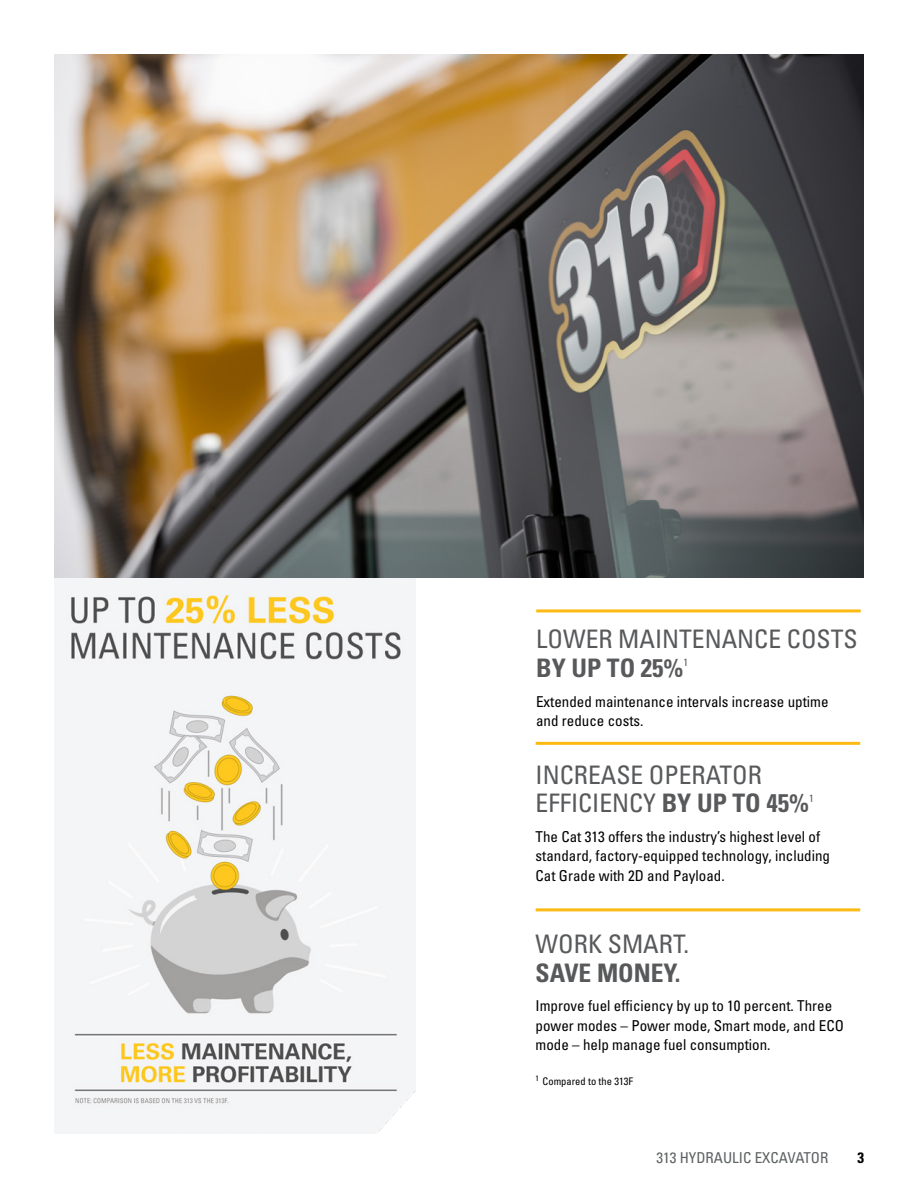
<style>
.page{position:relative;width:918px;height:1188px;background:#fff}
.page>*{position:absolute;margin:0;border:0;box-sizing:border-box;transform-origin:0 0}
.t1{font:condensed 25.5px/28.5px "Univers";color:#58595b}
.t2{font:700 condensed 25.5px "Univers";color:#58595b}
.t3{font:condensed 15px/19.5px "Univers";color:#000}
.t4{font:condensed 15px "Univers";color:#5e6263}
.t5{font:700 condensed 15px "Univers";color:#000}
.t6{font:condensed 10.5px "Univers";color:#000}
.t7{font:condensed 10.5px "Univers";color:#58595b}
.s1{font-weight:700}
</style>
<div class="page">
<img style="left:54px;top:578px;width:361px;height:555px">
<img style="left:54px;top:54px;width:810px;height:524px">
<hr style="left:536px;top:742px;width:324px;height:3px;background:#fdba12">
<hr style="left:536px;top:908px;width:324px;height:3px;background:#fdba12">
<hr style="left:536px;top:609px;width:325px;height:3px;background:#fdba12">
<h1 class="t1" style="left:536px;top:625px;width:323px">LOWER MAINTENANCE COSTS</h1>
<h1 class="t2" style="left:536px;top:652px;width:149px">BY UP TO 25%</h1>
<p class="t7" style="left:683px;top:656px;width:6px">1</p>
<p class="t3" style="left:536px;top:691px;width:294px">Extended maintenance intervals increase uptime and reduce costs.</p>
<h1 class="t1" style="left:536px;top:760px;width:275px">INCREASE OPERATOR<br>EFFICIENCY <span class="s1">BY UP TO 45%</span></h1>
<p class="t7" style="left:809px;top:791px;width:6px">1</p>
<p class="t3" style="left:536px;top:826px;width:296px">The Cat 313 offers the industry’s highest level of standard, factory-equipped technology, including<br>Cat Grade with 2D and Payload.</p>
<h1 class="t1" style="left:536px;top:930px;width:155px">WORK SMART.</h1>
<h1 class="t2" style="left:536px;top:957px;width:147px">SAVE MONEY.</h1>
<p class="t3" style="left:536px;top:996px;width:310px">Improve fuel efficiency by up to 10 percent. Three power modes – Power mode, Smart mode, and ECO mode – help manage fuel consumption.</p>
<p class="t6" style="left:536px;top:1075px;width:99px"><sup>1</sup> Compared to the 313F</p>
<p class="t4" style="left:656px;top:1148px;width:173px">313 HYDRAULIC EXCAVATOR</p>
<p class="t5" style="left:857px;top:1148px;width:8px">3</p>
</div>
